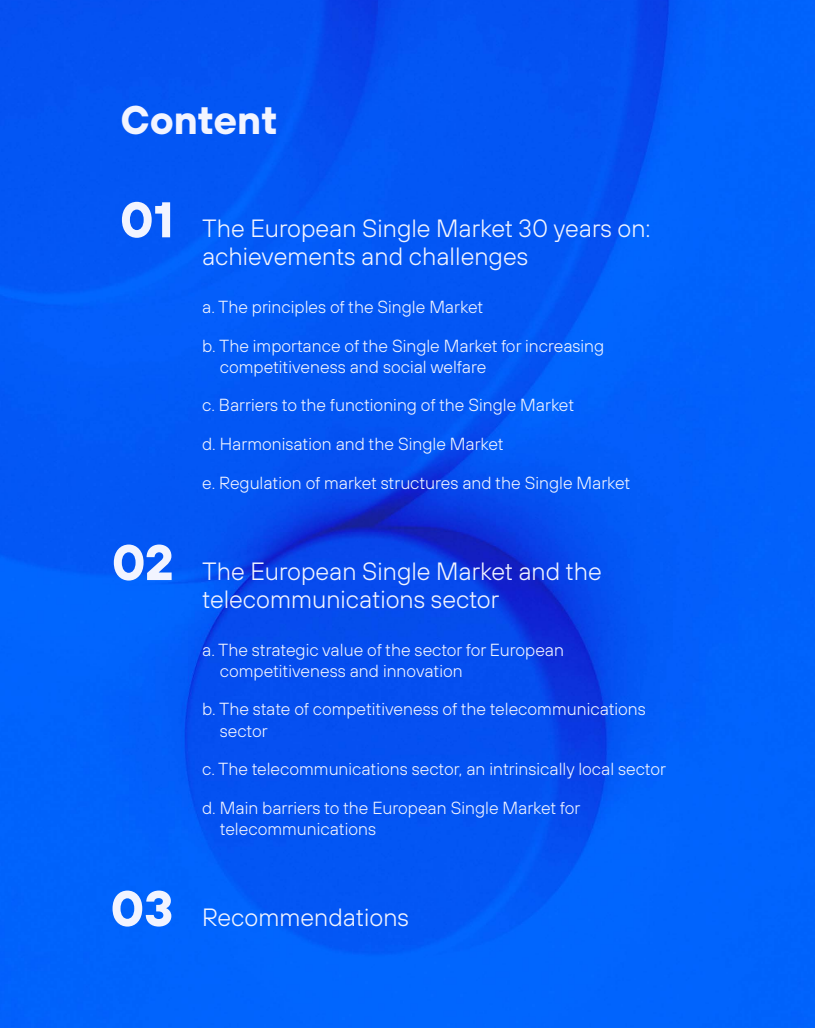
<style>
.page{position:relative;width:815px;height:1028px;background:#fff}
.page>*{position:absolute;margin:0;border:0;box-sizing:border-box;transform-origin:0 0}
.t1{font:700 50px "Tele Sans";color:#f2f4ff}
.t2{font:700 40px "Tele Sans";letter-spacing:-.005em;color:#f2f4ff}
.t3{font:300 25px/27.5px "Tele Sans";color:#f2f4ff}
.t4{font:300 17.5px/21px "Tele Sans";color:#f2f4ff}
.s1{font-weight:700;font-size:50px}
</style>
<div class="page">
<img style="left:0;top:0;width:815px;height:1028px">
<h2 class="t2" style="left:120px;top:93px;width:159px">Content</h2>
<h1 class="t1" style="left:120px;top:186px;width:55px">01</h1>
<h1 class="t1" style="left:112px;top:529px;width:63px">02</h1>
<h3 class="t3" style="left:202px;top:214px;width:450px">The European Single Market 30 years on: achievements and challenges</h3>
<p class="t4" style="left:202px;top:296px;width:283px">a. The principles of the Single Market</p>
<p class="t4" style="left:220px;top:335px;width:386px;text-indent:-18px">b. The importance of the Single Market for increasing competitiveness and social welfare</p>
<p class="t4" style="left:202px;top:394px;width:374px">c. Barriers to the functioning of the Single Market</p>
<p class="t4" style="left:202px;top:433px;width:303px">d. Harmonisation and the Single Market</p>
<p class="t4" style="left:202px;top:472px;width:430px">e. Regulation of market structures and the Single Market</p>
<h3 class="t3" style="left:202px;top:557px;width:401px">The European Single Market and the telecommunications sector</h3>
<p class="t4" style="left:220px;top:638px;width:346px;text-indent:-18px">a. The strategic value of the sector for European competitiveness and innovation</p>
<p class="t4" style="left:220px;top:698px;width:428px;text-indent:-18px">b. The state of competitiveness of the telecommunications sector</p>
<p class="t4" style="left:202px;top:758px;width:465px">c. The telecommunications sector, an intrinsically local sector</p>
<p class="t4" style="left:220px;top:797px;width:362px;text-indent:-18px">d. Main barriers to the European Single Market for telecommunications</p>
<h3 class="t3" style="left:111px;top:903px;width:300px"><span class="s1">03</span> Recommendations</h3>
</div>
